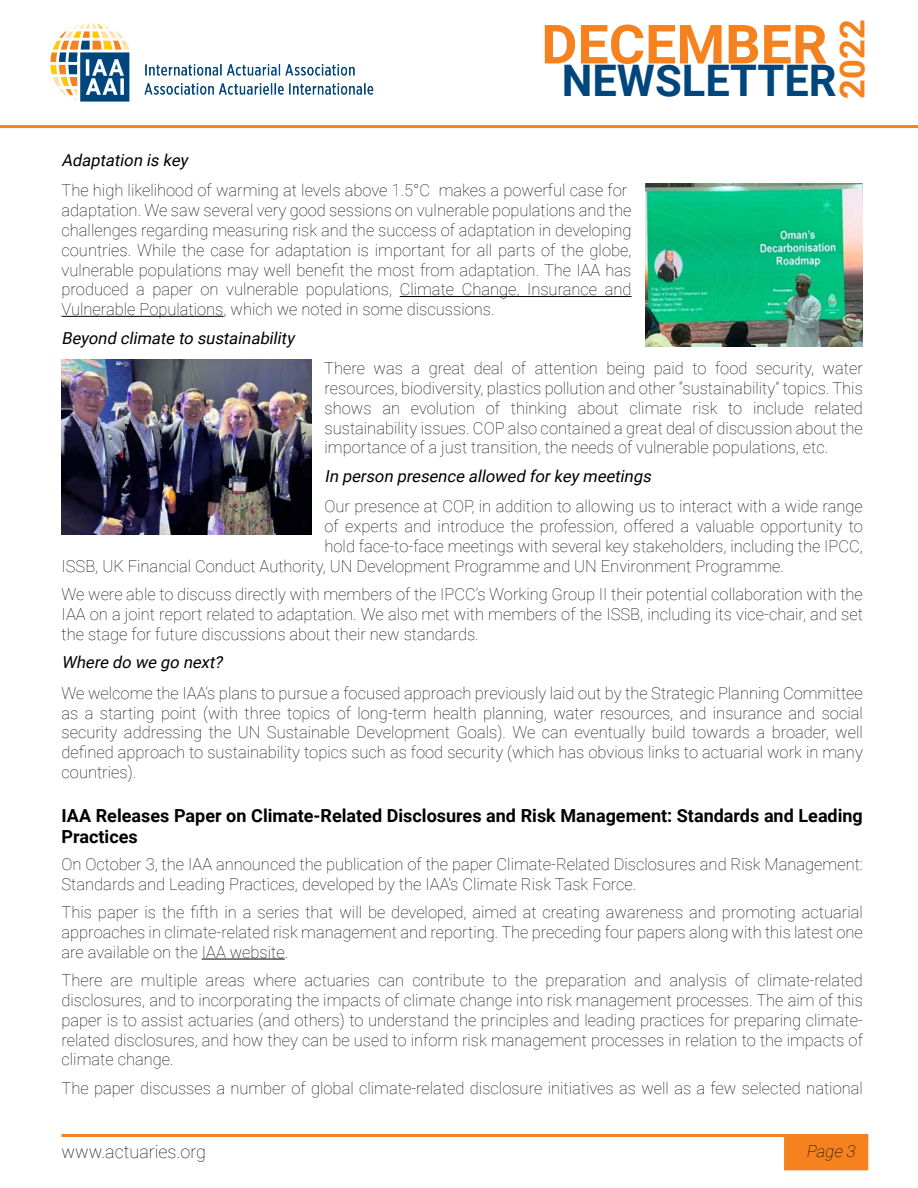
<style>
.page{position:relative;width:918px;height:1188px;background:#fff}
.page>*{position:absolute;margin:0;border:0;box-sizing:border-box;transform-origin:0 0}
.t1{font:700 54px "Roboto";color:#f5821e}
.t2{font:700 43.5px "Roboto";color:#00467d}
.t3{font:700 34.5px "Roboto";color:#f5821e}
.t4{font:700 18px/21.6px "Roboto";color:#000}
.t5{font:100 18px "Roboto";color:#000}
.t6{font:100 16.5px/19.8px "Roboto";color:#000;text-align:justify}
.t7{font:italic 16.5px "Roboto";color:#000}
.t8{font:italic 100 16.5px "Roboto";color:#000}
</style>
<div class="page">
<hr style="left:62px;top:1134px;width:806px;height:3px;background:#f5821e">
<div style="left:784px;top:1136px;width:84px;height:34px;background:#f5821e"></div>
<img style="left:50px;top:23px;width:324px;height:79px">
<svg style="left:0;top:125px;width:918px;height:3px;background:#f58626"></svg>
<hr style="left:400px;top:296px;width:232px;height:1px;background:#000">
<hr style="left:62px;top:316px;width:162px;height:1px;background:#000">
<hr style="left:202px;top:959px;width:83px;height:1px;background:#000">
<img style="left:645px;top:183px;width:218px;height:163px">
<img style="left:62px;top:359px;width:249px;height:176px">
<h1 class="t1" style="left:541px;top:6px;width:288px">DECEMBER</h1>
<h3 class="t3" style="left:828px;top:99px;width:81px;rotate:-90deg">2022</h3>
<h2 class="t2" style="left:562px;top:50px;width:276px">NEWSLETTER</h2>
<p class="t7" style="left:62px;top:148px;width:131px">Adaptation is key</p>
<p class="t6" style="left:62px;top:180px;width:571px;text-align:left">The high likelihood of warming at levels above 1.5°C makes a powerful case for adaptation. We saw several very good sessions on vulnerable populations and the challenges regarding measuring risk and the success of adaptation in developing countries. While the case for adaptation is important for all parts of the globe, vulnerable populations may well benefit the most from adaptation. The IAA has produced a paper on vulnerable populations, Climate Change, Insurance and Vulnerable Populations, which we noted in some discussions.</p>
<p class="t7" style="left:62px;top:326px;width:238px">Beyond climate to sustainability</p>
<p class="t6" style="left:324px;top:358px;width:540px">There was a great deal of attention being paid to food security, water resources, biodiversity, plastics pollution and other “sustainability” topics. This shows an evolution of thinking about climate risk to include related sustainability issues. COP also contained a great deal of discussion about the importance of a just transition, the needs of vulnerable populations, etc.</p>
<p class="t7" style="left:325px;top:464px;width:332px">In person presence allowed forkey meetings</p>
<p class="t6" style="left:325px;top:496px;width:540px">Our presence at COP, in addition to allowing us to interact with a wide range</p>
<p class="t6" style="left:325px;top:516px;width:540px">of experts and introduce the profession, offered a valuable opportunity to</p>
<p class="t6" style="left:325px;top:536px;width:540px">hold face-to-face meetings with several key stakeholders, including the IPCC,</p>
<p class="t6" style="left:62px;top:555px;width:724px">ISSB, UK Financial Conduct Authority, UN Development Programme and UN Environment Programme.</p>
<p class="t6" style="left:62px;top:584px;width:803px">We were able to discuss directly with members of the IPCC’s Working Group II their potential collaboration with the IAA on a joint report related to adaptation. We also met with members of the ISSB, including its vice-chair, and set the stage for future discussions about their new standards.</p>
<p class="t7" style="left:62px;top:651px;width:166px">Where do we go next?</p>
<p class="t6" style="left:62px;top:683px;width:803px">We welcome the IAA’s plans to pursue a focused approach previously laid out by the Strategic Planning Committee as a starting point (with three topics of long-term health planning, water resources, and insurance and social security addressing the UN Sustainable Development Goals). We can eventually build towards a broader, well defined approach to sustainability topics such as food security (which has obvious links to actuarial work in many countries).</p>
<p class="t4" style="left:62px;top:804px;width:803px">IAA Releases Paper on Climate-Related Disclosures and Risk Management: Standards and Leading<br>Practices</p>
<p class="t6" style="left:62px;top:854px;width:803px">On October 3, the IAA announced the publication of the paper Climate-Related Disclosures and Risk Management:<br>Standards and Leading Practices, developed by the IAA’s Climate Risk Task Force.</p>
<p class="t6" style="left:62px;top:902px;width:803px">This paper is the fifth in a series that will be developed, aimed at creating awareness and promoting actuarial approaches in climate-related risk management and reporting. The preceding four papers along with this latest one are available on the IAA website.</p>
<p class="t6" style="left:62px;top:970px;width:803px">There are multiple areas where actuaries can contribute to the preparation and analysis of climate-related disclosures, and to incorporating the impacts of climate change into risk management processes. The aim of this paper is to assist actuaries (and others) to understand the principles and leading practices for preparing climate&shy;related disclosures, and how they can be used to inform risk management processes in relation to the impacts of climate change.</p>
<p class="t6" style="left:62px;top:1078px;width:803px">The paper discusses a number of global climate-related disclosure initiatives as well as a few selected national</p>
<p class="t5" style="left:62px;top:1139px;width:146px">www.actuaries.org</p>
<p class="t8" style="left:806px;top:1140px;width:54px">Page 3</p>
</div>
